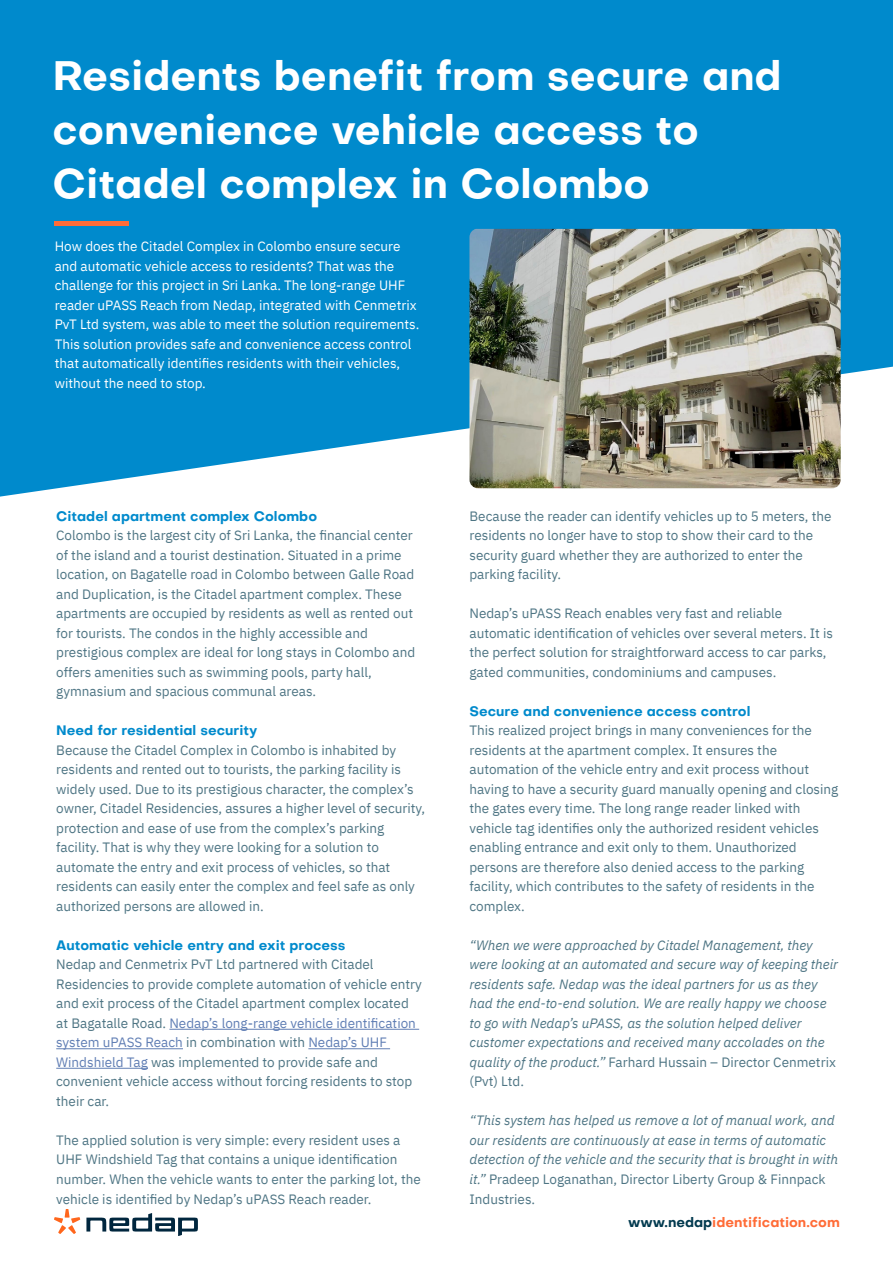
<style>
.page{position:relative;width:893px;height:1263px;background:#fff}
.page>*{position:absolute;margin:0;border:0;box-sizing:border-box;transform-origin:0 0}
.t1{font:700 40.5px/54px "Objectivity";color:#fff}
.t2{font:13.5px/19.5px "IBM Plex Sans";color:#4e7584}
.t3{font:italic 13.5px/19.5px "IBM Plex Sans";color:#4e7584}
.t4{font:13.5px/19.5px "IBM Plex Sans";color:#fff}
.t5{font:700 13.5px "Objectivity";color:#008acc}
.t6{font:700 13.5px "Objectivity";color:#ff6c37}
.s1{font-family:"Objectivity";font-weight:700;color:#008acc}
.s2{color:#607eb4}
.s3{font-style:normal}
.s4{color:#023a4f}
</style>
<div class="page">
<svg style="left:0;top:0;width:893px;height:497px;background:#1292cf"></svg>
<img style="left:469px;top:229px;width:372px;height:259px">
<svg style="left:86px;top:1213px;width:112px;height:22px"></svg>
<svg style="left:54px;top:1209px;width:26px;height:25px"></svg>
<hr style="left:54px;top:222px;width:75px;height:4px;background:#ff6c37">
<hr style="left:169px;top:1029px;width:250px;height:1px;background:#607eb4">
<hr style="left:56px;top:1048px;width:127px;height:1px;background:#607eb4">
<hr style="left:308px;top:1048px;width:82px;height:1px;background:#607eb4">
<hr style="left:56px;top:1068px;width:92px;height:1px;background:#607eb4">
<p class="t1" style="left:52px;top:48px;width:731px">Residents benefit from secure and convenience vehicle access to<br>Citadel complex in Colombo</p>
<p class="t4" style="left:55px;top:236px;width:366px">How does the Citadel Complex in Colombo ensure secure and automatic vehicle access to residents? That was the challenge for this project in Sri Lanka. The long-range UHF reader uPASS Reach from Nedap, integrated with Cenmetrix PvT Ltd system, was able to meet the solution requirements.<br>This solution provides safe and convenience access control that automatically identifies residents with their vehicles, without the need to stop.</p>
<p class="t2" style="left:56px;top:505px;width:360px"><span class="s1">Citadel apartment complex Colombo<br></span>Colombo is the largest city of Sri Lanka, the financial center of the island and a tourist destination. Situated in a prime location, on Bagatelle road in Colombo between Galle Road and Duplication, is the Citadel apartment complex. These apartments are occupied by residents as well as rented out for tourists. The condos in the highly accessible and</p>
<p class="t2" style="left:56px;top:642px;width:360px">prestigious complex are ideal for long stays in Colombo and offers amenities such as swimming pools, party hall,</p>
<p class="t2" style="left:56px;top:681px;width:261px">gymnasium and spacious communal areas.</p>
<p class="t5" style="left:56px;top:721px;width:203px">Need for residential security</p>
<p class="t2" style="left:56px;top:739px;width:370px">Because the Citadel Complex in Colombo is inhabited by residents and rented out to tourists, the parking facility is widely used. Due to its prestigious character, the complex’s owner, Citadel Residencies, assures a higher level of security, protection and ease of use from the complex’s parking</p>
<p class="t2" style="left:56px;top:837px;width:324px">facility. That is why they were looking for a solution to</p>
<p class="t2" style="left:56px;top:856px;width:360px">automate the entry and exit process of vehicles, so that residents can easily enter the complex and feel safe as only authorized persons are allowed in.</p>
<p class="t5" style="left:56px;top:935px;width:291px">Automatic vehicle entry and exit process</p>
<p class="t2" style="left:56px;top:954px;width:319px">Nedap and Cenmetrix PvT Ltd partnered with Citadel</p>
<p class="t2" style="left:56px;top:973px;width:367px">Residencies to provide complete automation of vehicle entry and exit process of the Citadel apartment complex located at Bagatalle Road. <span class="s2">Nedap’s long-range vehicle identification system uPASS Reach</span> in combination with <span class="s2">Nedap’s UHF</span></p>
<p class="t2" style="left:56px;top:1051px;width:323px"><span class="s2">Windshield Tag</span> was implemented to provide safe and</p>
<p class="t2" style="left:56px;top:1071px;width:358px">convenient vehicle access without forcing residents to stop their car.</p>
<p class="t2" style="left:56px;top:1129px;width:366px">The applied solution is very simple: every resident uses a UHF Windshield Tag that contains a unique identification number. When the vehicle wants to enter the parking lot, the vehicle is identified by Nedap’s uPASS Reach reader.</p>
<p class="t2" style="left:469px;top:505px;width:364px">Because the reader can identify vehicles up to 5 meters, the residents no longer have to stop to show their card to the</p>
<p class="t2" style="left:469px;top:544px;width:335px">security guard whether they are authorized to enter the parking facility.</p>
<p class="t2" style="left:469px;top:603px;width:314px">Nedap’s uPASS Reach enables very fast and reliable</p>
<p class="t2" style="left:469px;top:622px;width:365px">automatic identification of vehicles over several meters. It is the perfect solution for straightforward access to car parks, gated communities, condominiums and campuses.</p>
<p class="t5" style="left:469px;top:701px;width:283px">Secure and convenience access control</p>
<p class="t2" style="left:469px;top:720px;width:344px">This realized project brings in many conveniences for the</p>
<p class="t2" style="left:469px;top:739px;width:309px">residents at the apartment complex. It ensures the</p>
<p class="t2" style="left:469px;top:759px;width:341px">automation of the vehicle entry and exit process without</p>
<p class="t2" style="left:469px;top:778px;width:370px">having to have a security guard manually opening and closing the gates every time. The long range reader linked with</p>
<p class="t2" style="left:469px;top:817px;width:351px">vehicle tag identifies only the authorized resident vehicles enabling entrance and exit only to them. Unauthorized</p>
<p class="t2" style="left:469px;top:856px;width:347px">persons are therefore also denied access to the parking facility, which contributes to the safety of residents in the complex.</p>
<p class="t3" style="left:469px;top:934px;width:370px">“When we were approached by Citadel Management, they were looking at an automated and secure way of keeping their residents safe. Nedap was the ideal partners for us as they had the end-to-end solution. We are really happy we choose to go with Nedap’s uPASS, as the solution helped deliver customer expectations and received many accolades on the quality of the product.” <span class="s3">Farhard Hussain – Director Cenmetrix (Pvt) Ltd.</span></p>
<p class="t3" style="left:469px;top:1110px;width:370px">“This system has helped us remove a lot of manual work, and our residents are continuously at ease in terms of automatic detection of the vehicle and the security that is brought in with it.” <span class="s3">Pradeep Loganathan, Director Liberty Group &amp; Finnpack Industries.</span></p>
<p class="t6" style="left:628px;top:1212px;width:213px"><span class="s4">www.nedap</span>identification.com</p>
</div>
